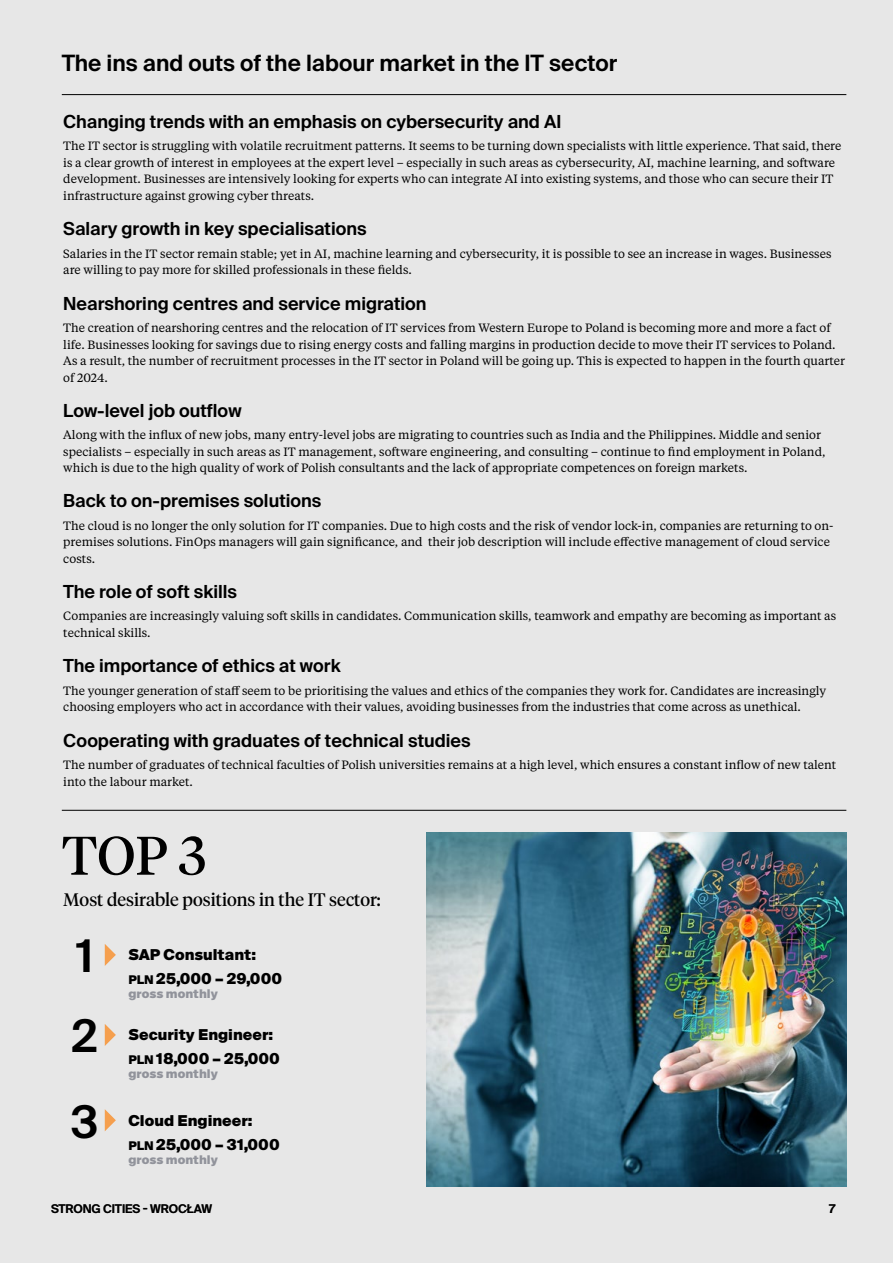
<style>
.page{position:relative;width:893px;height:1263px;background:#e7e7e7}
.page>*{position:absolute;margin:0;border:0;box-sizing:border-box;transform-origin:0 0}
.t1{font:54px "Tiempos Headline";color:#000}
.t2{font:600 45px "Suisse Intl";color:#000}
.t3{font:600 22.5px "Suisse Intl";color:#000}
.t4{font:600 18px "Suisse Intl";color:#000}
.t5{font:18px "Tiempos Headline";color:#000}
.t6{font:900 15px/24px "Suisse Intl";color:#000}
.t7{font:12px/16.5px "Tiempos Text";color:#000}
.t8{font:900 12px "Suisse Intl";color:#91939b}
.t9{font:600 12px "Suisse Intl";letter-spacing:-.01em;color:#000}
.s1{font-size:12px}
</style>
<div class="page">
<hr style="left:62px;top:94px;width:784px;height:1px;background:#000">
<hr style="left:62px;top:810px;width:784px;height:1px;background:#000">
<svg style="left:105px;top:1109px;width:11px;height:22px"></svg>
<svg style="left:105px;top:1024px;width:11px;height:22px"></svg>
<svg style="left:105px;top:944px;width:11px;height:22px"></svg>
<img style="left:426px;top:832px;width:420px;height:354px">
<h3 class="t3" style="left:62px;top:50px;width:557px">The ins and outs of the labour market in the IT sector</h3>
<h3 class="t4" style="left:63px;top:111px;width:500px">Changing trends with an emphasis on cybersecurity and AI</h3>
<p class="t7" style="left:63px;top:137px;width:780px">The IT sector is struggling with volatile recruitment patterns. It seems to be turning down specialists with little experience. That said, there is a clear growth of interest in employees at the expert level – especially in such areas as cybersecurity, AI, machine learning, and software development. Businesses are intensively looking for experts who can integrate AI into existing systems, and those who can secure their IT infrastructure against growing cyber threats.</p>
<h3 class="t4" style="left:63px;top:219px;width:305px">Salary growth in key specialisations</h3>
<p class="t7" style="left:63px;top:245px;width:770px">Salaries in the IT sector remain stable; yet in AI, machine learning and cybersecurity, it is possible to see an increase in wages. Businesses are willing to pay more for skilled professionals in these fields.</p>
<h3 class="t4" style="left:63px;top:293px;width:365px">Nearshoring centres and service migration</h3>
<p class="t7" style="left:63px;top:319px;width:783px">The creation of nearshoring centres and the relocation of IT services from Western Europe to Poland is becoming more and more a fact of life. Businesses looking for savings due to rising energy costs and falling margins in production decide to move their IT services to Poland.<br>As a result, the number of recruitment processes in the IT sector in Poland will be going up. This is expected to happen in the fourth quarter of 2024.</p>
<h3 class="t4" style="left:63px;top:400px;width:180px">Low-level job outflow</h3>
<p class="t7" style="left:63px;top:426px;width:764px">Along with the influx of new jobs, many entry-level jobs are migrating to countries such as India and the Philippines. Middle and senior specialists – especially in such areas as IT management, software engineering, and consulting – continue to find employment in Poland, which is due to the high quality of work of Polish consultants and the lack of appropriate competences on foreign markets.</p>
<h3 class="t4" style="left:63px;top:491px;width:260px">Back to on-premises solutions</h3>
<p class="t7" style="left:63px;top:517px;width:772px">The cloud is no longer the only solution for IT companies. Due to high costs and the risk of vendor lock-in, companies are returning to on&shy;premises solutions. FinOps managers will gain significance, and their job description will include effective management of cloud service costs.</p>
<h3 class="t4" style="left:63px;top:581px;width:175px">The role of soft skills</h3>
<p class="t7" style="left:63px;top:607px;width:774px">Companies are increasingly valuing soft skills in candidates. Communication skills, teamwork and empathy are becoming as important as technical skills.</p>
<h3 class="t4" style="left:63px;top:655px;width:279px">The importance of ethics at work</h3>
<p class="t7" style="left:63px;top:682px;width:764px">The younger generation of staff seem to be prioritising the values and ethics of the companies they work for. Candidates are increasingly choosing employers who act in accordance with their values, avoiding businesses from the industries that come across as unethical.</p>
<h3 class="t4" style="left:63px;top:730px;width:409px">Cooperating with graduates of technical studies</h3>
<p class="t7" style="left:63px;top:756px;width:775px">The number of graduates of technical faculties of Polish universities remains at a high level, which ensures a constant inflow of new talent into the labour market.</p>
<h1 class="t1" style="left:62px;top:819px;width:146px">TOP 3</h1>
<h3 class="t5" style="left:63px;top:887px;width:319px">Most desirable positions in the IT sector:</h3>
<h2 class="t2" style="left:76px;top:930px;width:18px">1</h2>
<h2 class="t2" style="left:72px;top:1010px;width:28px">2</h2>
<h2 class="t2" style="left:71px;top:1096px;width:29px">3</h2>
<p class="t6" style="left:128px;top:943px;width:155px">SAP Consultant:<br><span class="s1">PLN</span> 25,000 – 29,000</p>
<p class="t8" style="left:128px;top:987px;width:91px">gross monthly</p>
<p class="t6" style="left:128px;top:1023px;width:153px">Security Engineer:<br><span class="s1">PLN</span> 18,000 – 25,000</p>
<p class="t8" style="left:128px;top:1067px;width:91px">gross monthly</p>
<p class="t6" style="left:128px;top:1108px;width:153px">Cloud Engineer:<br><span class="s1">PLN</span> 25,000 – 31,000</p>
<p class="t8" style="left:128px;top:1153px;width:91px">gross monthly</p>
<p class="t9" style="left:51px;top:1201px;width:163px">STRONG CITIES - WROCŁAW</p>
<p class="t9" style="left:829px;top:1201px;width:8px">7</p>
</div>
